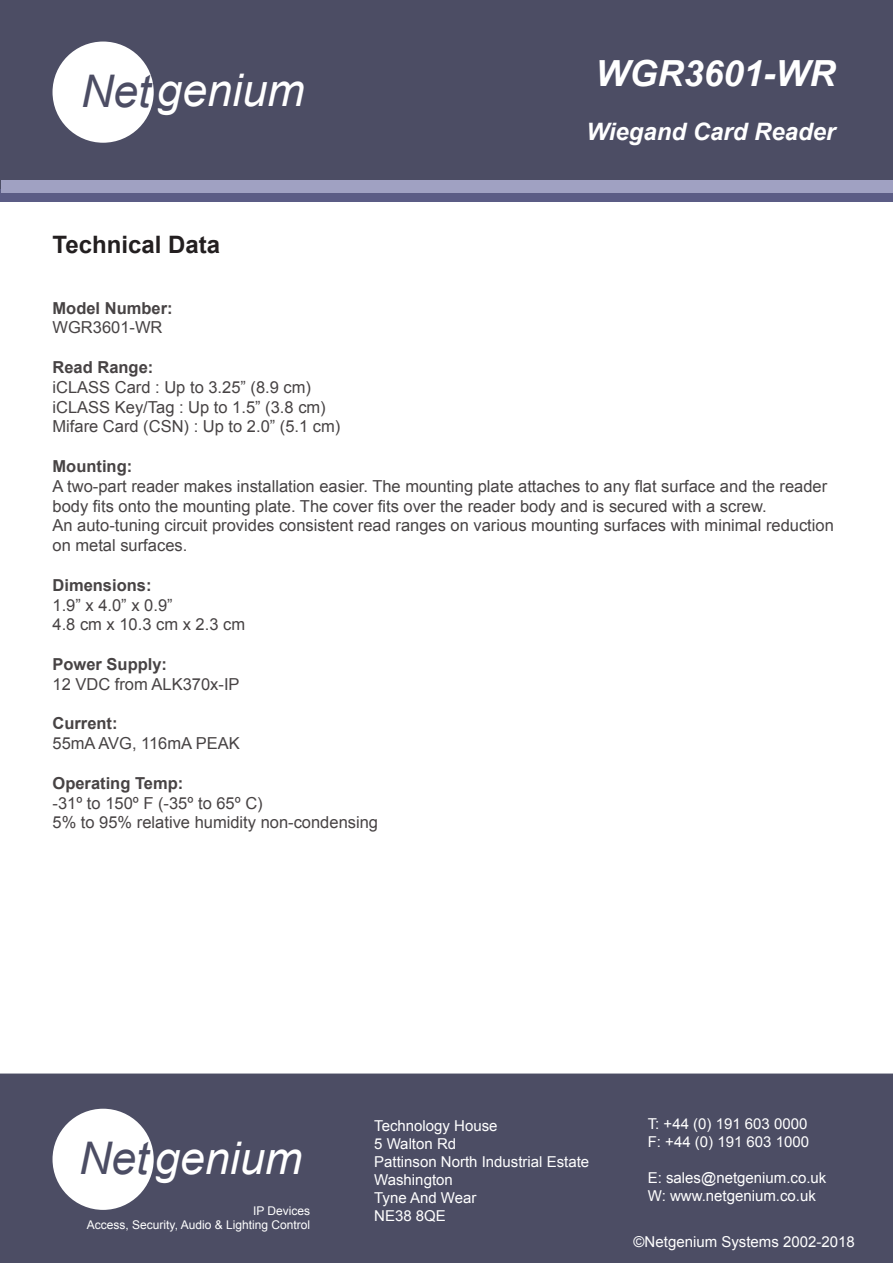
<style>
.page{position:relative;width:893px;height:1263px;background:#fff}
.page>*{position:absolute;margin:0;border:0;box-sizing:border-box;transform-origin:0 0}
.t1{font:italic 45px "Arial";color:#fff}
.t2{font:italic 700 36px "Arial";color:#fff}
.t3{font:italic 700 24px "Arial";color:#fff}
.t4{font:700 24px "Arial";color:#231f20}
.t5{font:16.5px/19.8px "Arial";color:#474344}
.t6{font:700 16.5px "Arial";color:#474344}
.t7{font:15px/18px "Arial";color:#fff}
.t8{font:12px "Arial";color:#fff}
.s1{color:#4c4d64}
</style>
<div class="page">
<div style="left:1px;top:1px;width:891px;height:191px;background:#4c4d64"></div>
<div style="left:0;top:0;width:893px;height:193px;border:2px solid #4c4d64"></div>
<div style="left:0;top:189px;width:893px;height:13px;background:#5b5c85"></div>
<div style="left:1px;top:180px;width:892px;height:12px;background:#a0a1c2"></div>
<div style="left:0;top:1073px;width:893px;height:190px;background:#4c4d64"></div>
<div style="left:53px;top:1109px;width:101px;height:101px;background:#fff;border-radius:50%"></div>
<div style="left:53px;top:42px;width:101px;height:101px;background:#fff;border-radius:50%"></div>
<p class="t1" style="left:81px;top:61px;width:225px"><span class="s1">Net</span>genium</p>
<p class="t4" style="left:53px;top:229px;width:169px">Technical Data</p>
<p class="t2" style="left:595px;top:50px;width:242px">WGR3601-WR</p>
<p class="t3" style="left:586px;top:116px;width:251px">Wiegand Card Reader</p>
<p class="t6" style="left:53px;top:297px;width:122px">Model Number:</p>
<p class="t5" style="left:53px;top:318px;width:112px">WGR3601-WR</p>
<p class="t6" style="left:53px;top:356px;width:102px">Read Range:</p>
<p class="t5" style="left:53px;top:377px;width:260px">iCLASS Card : Up to 3.25” (8.9 cm)</p>
<p class="t5" style="left:53px;top:397px;width:275px">iCLASS Key/Tag : Up to 1.5” (3.8 cm)</p>
<p class="t5" style="left:53px;top:417px;width:289px">Mifare Card (CSN) : Up to 2.0” (5.1 cm)</p>
<p class="t6" style="left:53px;top:455px;width:81px">Mounting:</p>
<p class="t5" style="left:53px;top:476px;width:783px">A two-part reader makes installation easier. The mounting plate attaches to any flat surface and the reader body fits onto the mounting plate. The cover fits over the reader body and is secured with a screw.<br>An auto-tuning circuit provides consistent read ranges on various mounting surfaces with minimal reduction on metal surfaces.</p>
<p class="t6" style="left:53px;top:574px;width:101px">Dimensions:</p>
<p class="t5" style="left:53px;top:595px;width:122px">1.9” x 4.0” x 0.9”</p>
<p class="t5" style="left:53px;top:615px;width:194px">4.8 cm x 10.3 cm x 2.3 cm</p>
<p class="t6" style="left:53px;top:653px;width:116px">Power Supply:</p>
<p class="t5" style="left:53px;top:674px;width:189px">12 VDC from ALK370x-IP</p>
<p class="t6" style="left:53px;top:713px;width:67px">Current:</p>
<p class="t5" style="left:53px;top:734px;width:189px">55mA AVG, 116mA PEAK</p>
<p class="t6" style="left:53px;top:772px;width:132px">Operating Temp:</p>
<p class="t5" style="left:53px;top:793px;width:212px">-31º to 150º F (-35º to 65º C)</p>
<p class="t5" style="left:53px;top:813px;width:327px">5% to 95% relative humidity non-condensing</p>
<p class="t1" style="left:79px;top:1129px;width:225px"><span class="s1">Net</span>genium</p>
<p class="t8" style="left:253px;top:1202px;width:59px">IP Devices</p>
<p class="t8" style="left:87px;top:1217px;width:225px">Access, Security, Audio &amp; Lighting Control</p>
<p class="t7" style="left:374px;top:1117px;width:125px">Technology House</p>
<p class="t7" style="left:374px;top:1135px;width:83px">5 Walton Rd</p>
<p class="t7" style="left:374px;top:1153px;width:217px">Pattinson North Industrial Estate</p>
<p class="t7" style="left:374px;top:1171px;width:80px">Washington</p>
<p class="t7" style="left:374px;top:1189px;width:104px">Tyne And Wear</p>
<p class="t7" style="left:374px;top:1207px;width:73px">NE38 8QE</p>
<p class="t7" style="left:648px;top:1115px;width:163px">T: +44 (0) 191 603 0000<br>F: +44 (0) 191 603 1000</p>
<p class="t7" style="left:648px;top:1169px;width:180px">E: sales@netgenium.co.uk<br>W: www.netgenium.co.uk</p>
<p class="t7" style="left:634px;top:1232px;width:223px">©Netgenium Systems 2002-2018</p>
</div>
